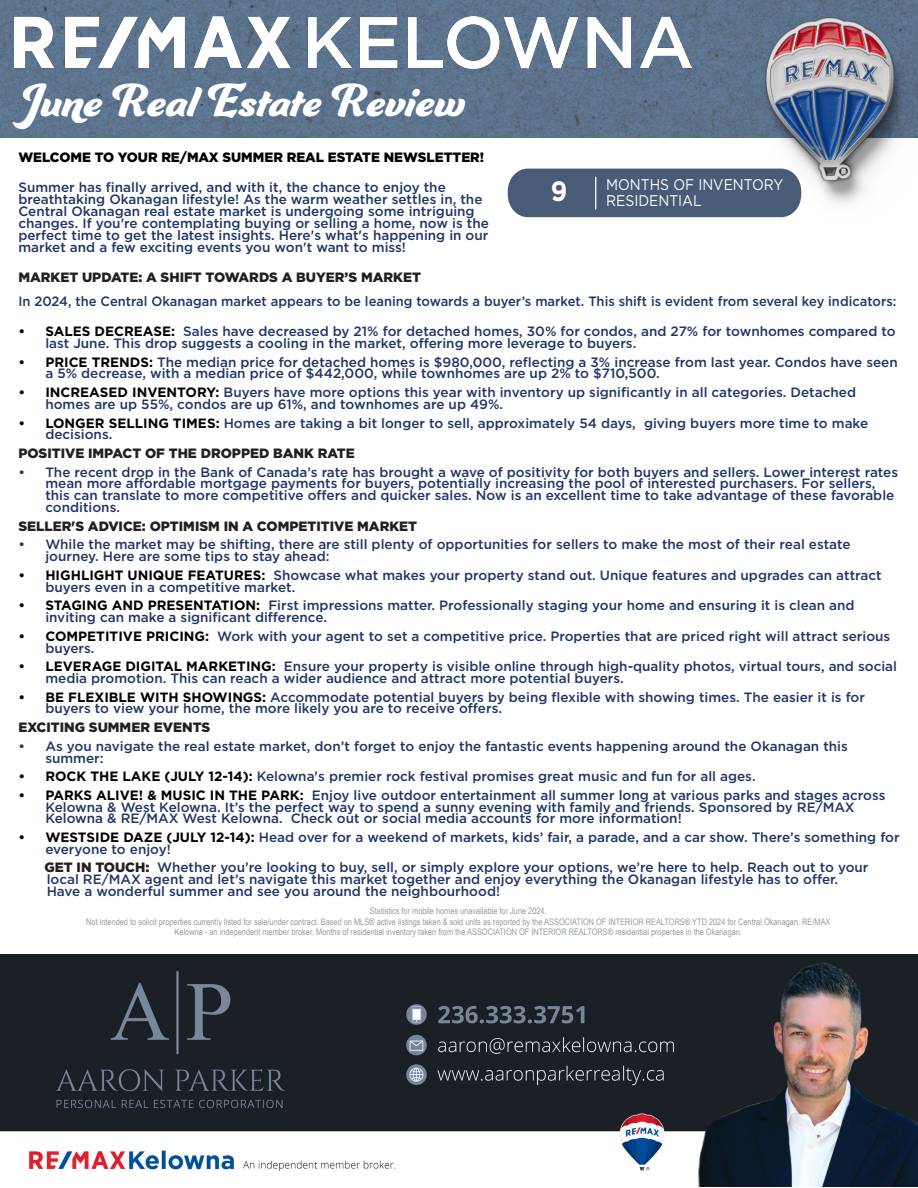
<style>
.page{position:relative;width:918px;height:1188px;background:#fff}
.page>*{position:absolute;margin:0;border:0;box-sizing:border-box;transform-origin:0 0}
.t1{font:49.5px "Ganache";color:#fff}
.t2{font:700 27.9px "Gotham";color:#fff;scale:.89 1}
.t3{font:15.45px "Gotham";color:#fff;scale:.89 1}
.t4{font:500 13.5px/11.9px "Gotham";color:#1f3667}
.t5{font:900 13.5px "Gotham";color:#231f20}
.t6{font:500 13.5px "Gotham";color:#1f3667;scale:.96 1}
.t7{font:900 13.5px "Gotham";color:#000}
.t8{font:9px/10.8px "Arial Narrow";color:#949ca1;text-align:center}
.s1{font-weight:700;color:#000}
.s2{font-weight:900;color:#231f20}
</style>
<div class="page">
<img style="left:0;top:0;width:918px;height:138px">
<img style="left:15px;top:16px;width:677px;height:52px">
<img style="left:0;top:954px;width:918px;height:233px">
<img style="left:716px;top:10px;width:202px;height:208px">
<div style="left:508px;top:169px;width:293px;height:48px;background:#485c77"></div>
<hr style="left:595px;top:177px;width:1px;height:33px;background:#fff">
<h1 class="t1" style="left:23px;top:70px;width:443px">June Real Estate Review</h1>
<p class="t7" style="left:18px;top:148px;width:467px">WELCOME TO YOUR RE/MAX SUMMER REAL ESTATE NEWSLETTER!</p>
<p class="t4" style="left:18px;top:181px;width:472px">Summer has finally arrived, and with it, the chance to enjoy the breathtaking Okanagan lifestyle! As the warm weather settles in, the Central Okanagan real estate market is undergoing some intriguing changes. If you're contemplating buying or selling a home, now is the perfect time to get the latest insights. Here's what's happening in our market and a few exciting events you won't want to miss!</p>
<p class="t5" style="left:18px;top:268px;width:404px">MARKET UPDATE: A SHIFT TOWARDS A BUYER’S MARKET</p>
<p class="t6" style="left:18px;top:292px;width:916px">In 2024, the Central Okanagan market appears to be leaning towards a buyer’s market. This shift is evident from several key indicators:</p>
<p class="t4" style="left:45px;top:325px;width:852px;text-indent:-27px"><span class="s1">• SALES DECREASE:</span> Sales have decreased by 21% for detached homes, 30% for condos, and 27% for townhomes compared to last June. This drop suggests a cooling in the market, offering more leverage to buyers.</p>
<p class="t4" style="left:45px;top:356px;width:854px;text-indent:-27px"><span class="s1">• PRICE TRENDS:</span> The median price for detached homes is $980,000, reflecting a 3% increase from last year. Condos have seen a 5% decrease, with a median price of $442,000, while townhomes are up 2% to $710,500.</p>
<p class="t4" style="left:45px;top:386px;width:812px;text-indent:-27px"><span class="s1">• INCREASED INVENTORY:</span> Buyers have more options this year with inventory up significantly in all categories. Detached homes are up 55%, condos are up 61%, and townhomes are up 49%.</p>
<p class="t4" style="left:45px;top:417px;width:824px;text-indent:-27px"><span class="s1">• LONGER SELLING TIMES:</span> Homes are taking a bit longer to sell, approximately 54 days, giving buyers more time to make decisions.</p>
<p class="t5" style="left:18px;top:444px;width:338px">POSITIVE IMPACT OF THE DROPPED BANK RATE</p>
<p class="t4" style="left:45px;top:466px;width:854px;text-indent:-27px">• The recent drop in the Bank of Canada’s rate has brought a wave of positivity for both buyers and sellers. Lower interest rates mean more affordable mortgage payments for buyers, potentially increasing the pool of interested purchasers. For sellers, this can translate to more competitive offers and quicker sales. Now is an excellent time to take advantage of these favorable conditions.</p>
<p class="t5" style="left:18px;top:517px;width:400px">SELLER'S ADVICE: OPTIMISM IN A COMPETITIVE MARKET</p>
<p class="t4" style="left:45px;top:538px;width:807px;text-indent:-27px">• While the market may be shifting, there are still plenty of opportunities for sellers to make the most of their real estate journey. Here are some tips to stay ahead:</p>
<p class="t4" style="left:45px;top:569px;width:838px;text-indent:-27px"><span class="s1">• HIGHLIGHT UNIQUE FEATURES:</span> Showcase what makes your property stand out. Unique features and upgrades can attract buyers even in a competitive market.</p>
<p class="t4" style="left:45px;top:599px;width:811px;text-indent:-27px"><span class="s1">• STAGING AND PRESENTATION:</span> First impressions matter. Professionally staging your home and ensuring it is clean and inviting can make a significant difference.</p>
<p class="t4" style="left:45px;top:630px;width:847px;text-indent:-27px"><span class="s1">• COMPETITIVE PRICING:</span> Work with your agent to set a competitive price. Properties that are priced right will attract serious buyers.</p>
<p class="t4" style="left:45px;top:660px;width:853px;text-indent:-27px"><span class="s1">• LEVERAGE DIGITAL MARKETING:</span> Ensure your property is visible online through high-quality photos, virtual tours, and social media promotion. This can reach a wider audience and attract more potential buyers.</p>
<p class="t4" style="left:45px;top:691px;width:821px;text-indent:-27px"><span class="s1">• BE FLEXIBLE WITH SHOWINGS:</span> Accommodate potential buyers by being flexible with showing times. The easier it is for buyers to view your home, the more likely you are to receive offers.</p>
<p class="t5" style="left:18px;top:718px;width:193px">EXCITING SUMMER EVENTS</p>
<p class="t4" style="left:45px;top:740px;width:804px;text-indent:-27px">• As you navigate the real estate market, don’t forget to enjoy the fantastic events happening around the Okanagan this summer:</p>
<p class="t4" style="left:18px;top:770px;width:739px"><span class="s1">• ROCK THE LAKE (JULY 12-14):</span> Kelowna's premier rock festival promises great music and fun for all ages.</p>
<p class="t4" style="left:45px;top:789px;width:842px;text-indent:-27px"><span class="s1">• PARKS ALIVE! &amp; MUSIC IN THE PARK:</span> Enjoy live outdoor entertainment all summer long at various parks and stages across<br>Kelowna &amp; West Kelowna. It’s the perfect way to spend a sunny evening with family and friends. Sponsored by RE/MAX<br>Kelowna &amp; RE/MAX West Kelowna. Check out or social media accounts for more information!</p>
<p class="t4" style="left:45px;top:831px;width:856px;text-indent:-27px"><span class="s1">• WESTSIDE DAZE (JULY 12-14):</span> Head over for a weekend of markets, kids’ fair, a parade, and a car show. There’s something for everyone to enjoy!</p>
<p class="t4" style="left:45px;top:862px;width:825px"><span class="s2">GET IN TOUCH:</span> Whether you’re looking to buy, sell, or simply explore your options, we’re here to help. Reach out to your local RE/MAX agent and let’s navigate this market together and enjoy everything the Okanagan lifestyle has to offer.<br>Have a wonderful summer and see you around the neighbourhood!</p>
<p class="t3" style="left:606px;top:174px;width:201px">MONTHS OF INVENTORY</p>
<h2 class="t2" style="left:551px;top:173px;width:20px">9</h2>
<p class="t3" style="left:606px;top:191px;width:109px">RESIDENTIAL</p>
<p class="t8" style="left:86px;top:905px;width:746px">Statistics for mobile homes unavailable for June 2024.<br>Not intended to solicit properties currently listed for sale/under contract. Based on MLS® active listings taken &amp; sold units as reported by the ASSOCIATION OF INTERIOR REALTORS® YTD 2024 for Central Okanagan. RE/MAX<br>Kelowna - an independent member broker. Months of residential inventory taken from the ASSOCIATION OF INTERIOR REALTORS® residential properties in the Okanagan.</p>
</div>
